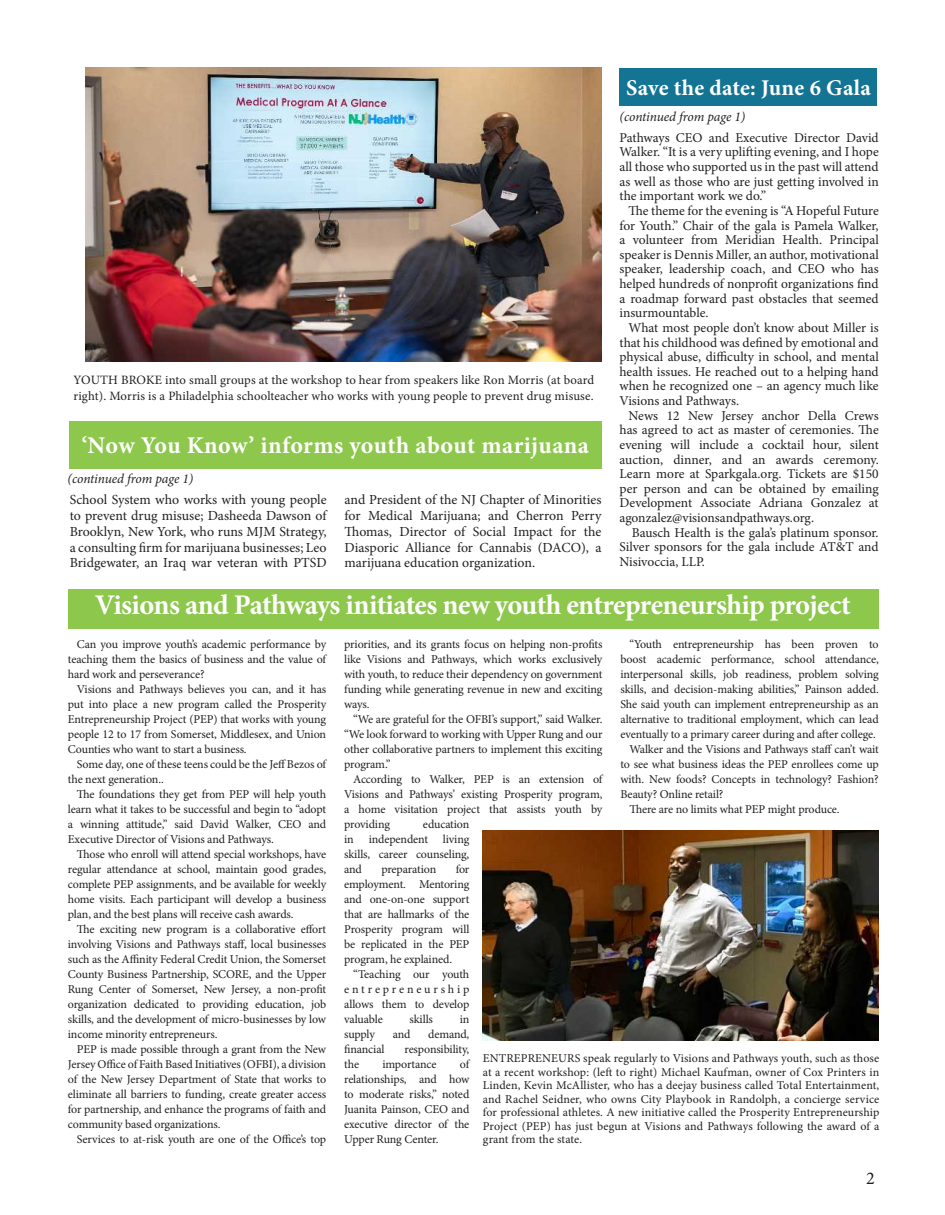
<style>
.page{position:relative;width:945px;height:1215px;background:#fff}
.page>*{position:absolute;margin:0;border:0;box-sizing:border-box;transform-origin:0 0}
.t1{font:700 28.5px "Minion Pro";letter-spacing:-.025em;color:#fff}
.t2{font:700 24px "Minion Pro";letter-spacing:.015em;color:#fff}
.t3{font:700 22.5px "Minion Pro";letter-spacing:.01em;color:#fff}
.t4{font:18px "Minion Pro";color:#231f20}
.t5{font:13.8px/15.8px "Minion Pro";color:#231f20;text-align:justify}
.t6{font:13.5px/14.7px "Minion Pro";letter-spacing:-.005em;color:#231f20;text-align:justify}
.t7{font:italic 13.5px "Minion Pro";letter-spacing:-.01em;color:#231f20}
.t8{font:12.75px/15.3px "Minion Pro";letter-spacing:.005em;color:#231f20}
.t9{font:12px/15px "Minion Pro";letter-spacing:-.01em;color:#231f20;text-align:justify}
</style>
<div class="page">
<div style="left:68px;top:589px;width:811px;height:40px;background:#8dc74b"></div>
<div style="left:620px;top:68px;width:258px;height:37px;background:#137493"></div>
<div style="left:69px;top:421px;width:533px;height:48px;background:#8dc74b"></div>
<img style="left:483px;top:831px;width:396px;height:209px">
<img style="left:86px;top:67px;width:516px;height:294px">
<p class="t8" style="left:74px;top:373px;width:522px">YOUTH BROKE into small groups at the workshop to hear from speakers like Ron Morris (at board right). Morris is a Philadelphia schoolteacher who works with young people to prevent drug misuse.</p>
<h2 class="t2" style="left:82px;top:429px;width:509px">‘Now You Know’ informs youth about marijuana</h2>
<p class="t7" style="left:68px;top:470px;width:127px">(continued from page 1)</p>
<p class="t5" style="left:70px;top:492px;width:258px">School System who works with young people to prevent drug misuse; Dasheeda Dawson of Brooklyn, New York, who runs MJM Strategy, a consulting firm for marijuana businesses; Leo Bridgewater, an Iraq war veteran with PTSD</p>
<p class="t5" style="left:345px;top:492px;width:258px">and President of the NJ Chapter of Minorities for Medical Marijuana; and Cherron Perry Thomas, Director of Social Impact for the Diasporic Alliance for Cannabis (DACO), a marijuana education organization.</p>
<h3 class="t3" style="left:626px;top:72px;width:246px">Save the date: June 6 Gala</h3>
<p class="t7" style="left:620px;top:107px;width:127px">(continued from page 1)</p>
<p class="t6" style="left:620px;top:130px;width:261px">Pathways CEO and Executive Director David Walker. “It is a very uplifting evening, and I hope all those who supported us in the past will attend as well as those who are just getting involved in the important work we do.”</p>
<p class="t6" style="left:620px;top:203px;width:261px;text-indent:9px">The theme for the evening is “A Hopeful Future for Youth.” Chair of the gala is Pamela Walker, a volunteer from Meridian Health. Principal speaker is Dennis Miller, an author, motivational speaker, leadership coach, and CEO who has helped hundreds of nonprofit organizations find a roadmap forward past obstacles that seemed insurmountable.</p>
<p class="t6" style="left:620px;top:320px;width:261px;text-indent:9px">What most people don’t know about Miller is that his childhood was defined by emotional and physical abuse, difficulty in school, and mental health issues. He reached out to a helping hand when he recognized one – an agency much like Visions and Pathways.</p>
<p class="t6" style="left:620px;top:408px;width:261px;text-indent:9px">News 12 New Jersey anchor Della Crews has agreed to act as master of ceremonies. The evening will include a cocktail hour, silent auction, dinner, and an awards ceremony.<br>Learn more at Sparkgala.org. Tickets are $150 per person and can be obtained by emailing Development Associate Adriana Gonzalez at agonzalez@visionsandpathways.org.</p>
<p class="t6" style="left:620px;top:525px;width:261px;text-indent:12px">Bausch Health is the gala’s platinum sponsor.<br>Silver sponsors for the gala include AT&amp;T and Nisivoccia, LLP.</p>
<h1 class="t1" style="left:95px;top:585px;width:757px">Visions and Pathways initiates new youth entrepreneurship project</h1>
<p class="t9" style="left:68px;top:637px;width:260px;text-indent:9px">Can you improve youth’s academic performance by teaching them the basics of business and the value of hard work and perseverance?</p>
<p class="t9" style="left:68px;top:682px;width:260px;text-indent:9px">Visions and Pathways believes you can, and it has put into place a new program called the Prosperity Entrepreneurship Project (PEP) that works with young people 12 to 17 from Somerset, Middlesex, and Union Counties who want to start a business.</p>
<p class="t9" style="left:68px;top:757px;width:260px;text-indent:9px">Some day, one of these teens could be the Jeff Bezos of the next generation..</p>
<p class="t9" style="left:68px;top:787px;width:260px;text-indent:9px">The foundations they get from PEP will help youth learn what it takes to be successful and begin to “adopt a winning attitude,” said David Walker, CEO and Executive Director of Visions and Pathways.</p>
<p class="t9" style="left:68px;top:847px;width:260px;text-indent:9px">Those who enroll will attend special workshops, have regular attendance at school, maintain good grades, complete PEP assignments, and be available for weekly home visits. Each participant will develop a business plan, and the best plans will receive cash awards.</p>
<p class="t9" style="left:68px;top:922px;width:260px;text-indent:9px">The exciting new program is a collaborative effort involving Visions and Pathways staff, local businesses such as the Affinity Federal Credit Union, the Somerset County Business Partnership, SCORE, and the Upper Rung Center of Somerset, New Jersey, a non-profit organization dedicated to providing education, job skills, and the development of micro-businesses by low income minority entrepreneurs.</p>
<p class="t9" style="left:68px;top:1042px;width:260px;text-indent:9px">PEP is made possible through a grant from the New Jersey Office of Faith Based Initiatives (OFBI), a division of the New Jersey Department of State that works to eliminate all barriers to funding, create greater access for partnership, and enhance the programs of faith and community based organizations.</p>
<p class="t9" style="left:77px;top:1132px;width:251px">Services to at-risk youth are one of the Office’s top</p>
<p class="t9" style="left:629px;top:637px;width:251px">“Youth entrepreneurship has been proven to</p>
<p class="t9" style="left:620px;top:652px;width:260px">boost academic performance, school attendance,</p>
<p class="t9" style="left:620px;top:667px;width:260px">interpersonal skills, job readiness, problem solving</p>
<p class="t9" style="left:620px;top:682px;width:260px">skills, and decision-making abilities,” Painson added.</p>
<p class="t9" style="left:620px;top:697px;width:260px">She said youth can implement entrepreneurship as an</p>
<p class="t9" style="left:620px;top:712px;width:260px">alternative to traditional employment, which can lead</p>
<p class="t9" style="left:620px;top:727px;width:257px">eventually to a primary career during and after college.</p>
<p class="t9" style="left:629px;top:742px;width:251px">Walker and the Visions and Pathways staff can’t wait</p>
<p class="t9" style="left:620px;top:757px;width:260px">to see what business ideas the PEP enrollees come up</p>
<p class="t9" style="left:620px;top:772px;width:260px">with. New foods? Concepts in technology? Fashion?</p>
<p class="t9" style="left:620px;top:787px;width:105px">Beauty? Online retail?</p>
<p class="t9" style="left:629px;top:802px;width:212px">There are no limits what PEP might produce.</p>
<p class="t9" style="left:344px;top:637px;width:260px">priorities, and its grants focus on helping non-profits like Visions and Pathways, which works exclusively with youth, to reduce their dependency on government funding while generating revenue in new and exciting ways.</p>
<p class="t9" style="left:344px;top:712px;width:260px;text-indent:9px">“We are grateful for the OFBI’s support,” said Walker. “We look forward to working with Upper Rung and our other collaborative partners to implement this exciting program.”</p>
<p class="t9" style="left:344px;top:772px;width:260px;text-indent:9px">According to Walker, PEP is an extension of Visions and Pathways’ existing Prosperity program, a home visitation project that assists youth by providing</p>
<p class="t9" style="left:344px;top:817px;width:127px;text-indent:79px">education in independent living skills, career counseling, and</p>
<p class="t9" style="left:344px;top:862px;width:127px;text-indent:112px">for employment. Mentoring and one-on-one support that are hallmarks of the Prosperity program will be replicated in the PEP program, he explained.</p>
<p class="t9" style="left:344px;top:967px;width:127px;text-indent:9px">“Teaching our youth entrepreneurship allows them to develop valuable</p>
<p class="t9" style="left:381px;top:862px;width:56px">preparation</p>
<p class="t9" style="left:410px;top:1012px;width:25px">skills</p>
<p class="t9" style="left:460px;top:1012px;width:11px">in</p>
<p class="t9" style="left:344px;top:1027px;width:32px">supply</p>
<p class="t9" style="left:393px;top:1027px;width:19px">and</p>
<p class="t9" style="left:428px;top:1027px;width:43px">demand,</p>
<p class="t9" style="left:344px;top:1042px;width:42px">financial</p>
<p class="t9" style="left:405px;top:1042px;width:66px">responsibility,</p>
<p class="t9" style="left:344px;top:1057px;width:16px">the</p>
<p class="t9" style="left:382px;top:1057px;width:56px">importance</p>
<p class="t9" style="left:483px;top:1052px;width:398px;line-height:13.5px">ENTREPRENEURS speak regularly to Visions and Pathways youth, such as those at a recent workshop: (left to right) Michael Kaufman, owner of Cox Printers in Linden, Kevin McAllister, who has a deejay business called Total Entertainment, and Rachel Seidner, who owns City Playbook in Randolph, a concierge service for professional athletes. A new initiative called the Prosperity Entrepreneurship Project (PEP) has just begun at Visions and Pathways following the award of a grant from the state.</p>
<p class="t9" style="left:344px;top:1057px;width:127px;text-indent:116px">of relationships, and how to moderate risks,” noted Juanita Painson, CEO and executive director of the Upper Rung Center.</p>
<h3 class="t4" style="left:866px;top:1166px;width:10px">2</h3>
</div>
